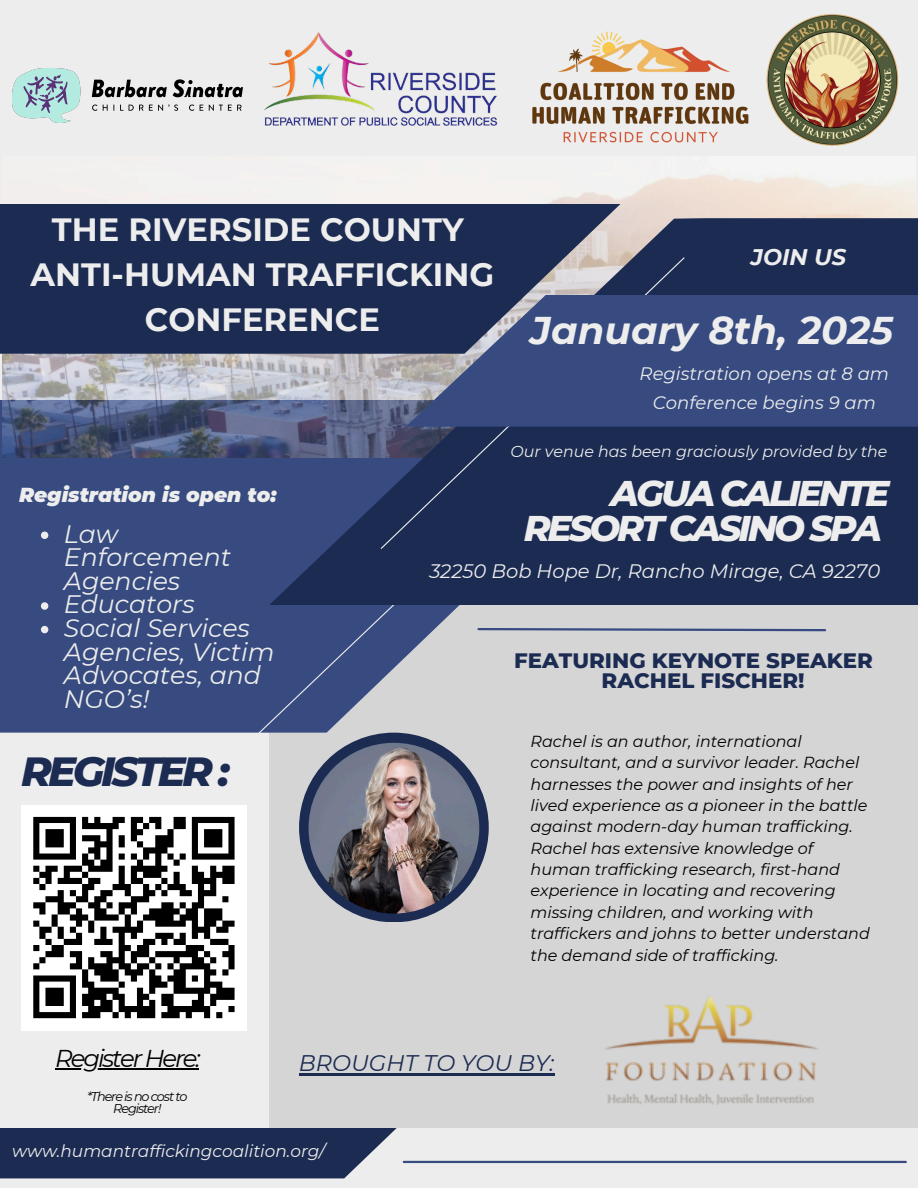
<style>
.page{position:relative;width:918px;height:1188px;background:#ededed}
.page>*{position:absolute;margin:0;border:0;box-sizing:border-box;transform-origin:0 0}
.t1{font:italic 800 41.55px "Montserrat";letter-spacing:-.085em;color:#1c2b52}
.t2{font:italic 700 38.55px "Montserrat";color:#ededed}
.t3{font:italic 800 36.45px/34.8px "Montserrat";letter-spacing:-.085em;color:#ededed;text-align:right}
.t4{font:700 32.1px/45px "Montserrat";color:#ededed;text-align:center}
.t5{font:italic 25.2px/23.5px "Montserrat";color:#ededed}
.t6{font:italic 24.3px "Montserrat";letter-spacing:-.085em;color:#000}
.t7{font:italic 22.5px "Montserrat";color:#1c2b52}
.t8{font:italic 700 22.5px "Montserrat";color:#ededed}
.t9{font:800 21.3px/20.7px "Montserrat";color:#1c2b52}
.t10{font:italic 900 20.25px "Montserrat";color:#ededed}
.t11{font:italic 19.5px "Montserrat";color:#ededed}
.t12{font:italic 18px "Montserrat";color:#ededed}
.t13{font:italic 16.95px "Montserrat";color:#ededed}
.t14{font:italic 15.9px/21.3px "Montserrat";color:#000}
.t15{font:italic 15.75px "Montserrat";color:#ededed}
.t16{font:italic 12.75px/12px "Montserrat";letter-spacing:-.085em;color:#000;text-align:center}
</style>
<div class="page">
<div style="left:269px;top:546px;width:649px;height:582px;background:#d5d5d5"></div>
<div style="left:0;top:400px;width:269px;height:333px;background:#374b80"></div>
<img style="left:3px;top:175px;width:912px;height:282px">
<svg style="left:250px;top:541px;width:210px;height:201px"></svg>
<svg style="left:269px;top:218px;width:649px;height:387px;background:#2c3a60"></svg>
<svg style="left:380px;top:256px;width:306px;height:294px;background:#263359"></svg>
<div style="left:406px;top:295px;width:512px;height:132px;background:#374b80"></div>
<hr style="left:404px;top:1161px;width:502px;height:2px;background:#374b80">
<svg style="left:477px;top:628px;width:350px;height:4px"></svg>
<svg style="left:0;top:204px;width:620px;height:150px;background:#28365c"></svg>
<div style="left:21px;top:805px;width:226px;height:225px;background:#fff"></div>
<svg style="left:33px;top:816px;width:202px;height:203px"></svg>
<div style="left:299px;top:733px;width:190px;height:189px;background:#1c2b52;border-radius:50%"></div>
<img style="left:309px;top:743px;width:170px;height:171px;border-radius:50%">
<img style="left:605px;top:996px;width:213px;height:109px">
<img style="left:766px;top:14px;width:133px;height:132px">
<img style="left:532px;top:31px;width:217px;height:112px">
<div style="left:0;top:1128px;width:397px;height:50px;background:#1c2b52"></div>
<img style="left:13px;top:68px;width:230px;height:54px">
<img style="left:264px;top:32px;width:234px;height:94px">
<svg style="left:41px;top:532px;width:7px;height:7px"></svg>
<svg style="left:41px;top:602px;width:7px;height:8px"></svg>
<svg style="left:41px;top:626px;width:7px;height:7px"></svg>
<hr style="left:299px;top:1073px;width:255px;height:3px;background:#1c2b52">
<hr style="left:55px;top:1068px;width:143px;height:2px;background:#000">
<h6 class="t4" style="left:31px;top:207px;width:465px">THE RIVERSIDE COUNTY<br>ANTI-HUMAN TRAFFICKING<br>CONFERENCE</h6>
<p class="t8" style="left:751px;top:243px;width:97px">JOIN US</p>
<p class="t2" style="left:530px;top:307px;width:364px">January 8th, 2025</p>
<p class="t12" style="left:640px;top:363px;width:251px">Registration opens at 8 am</p>
<p class="t12" style="left:653px;top:392px;width:225px">Conference begins 9 am</p>
<p class="t15" style="left:511px;top:442px;width:378px">Our venue has been graciously provided by the</p>
<p class="t10" style="left:19px;top:482px;width:259px">Registration is open to:</p>
<p class="t5" style="left:64px;top:522px;width:169px">Law<br>Enforcement<br>Agencies</p>
<p class="t5" style="left:64px;top:593px;width:132px">Educators</p>
<h3 class="t5" style="left:64px;top:616px;width:212px">Social Services<br>Agencies, Victim<br>Advocates, and<br>NGO’s!</h3>
<p class="t1" style="left:21px;top:746px;width:210px">REGISTER :</p>
<p class="t3" style="left:524px;top:476px;width:368px">AGUA CALIENTE<br>RESORT CASINO SPA</p>
<p class="t11" style="left:429px;top:559px;width:452px">32250 Bob Hope Dr, Rancho Mirage, CA 92270</p>
<h1 class="t9" style="left:602px;top:650px;width:273px;text-indent:-87px">FEATURING KEYNOTE SPEAKER<br>RACHEL FISCHER!</h1>
<p class="t14" style="left:531px;top:730px;width:341px">Rachel is an author, international consultant, and a survivor leader. Rachel harnesses the power and insights of her lived experience as a pioneer in the battle against modern-day human trafficking.<br>Rachel has extensive knowledge of human trafficking research, first-hand experience in locating and recovering missing children, and working with traffickers and johns to better understand the demand side of trafficking.</p>
<p class="t6" style="left:55px;top:1043px;width:147px">Register Here:</p>
<p class="t16" style="left:87px;top:1090px;width:102px">*There is no cost to<br>Register!</p>
<p class="t7" style="left:299px;top:1049px;width:257px">BROUGHT TO YOU BY:</p>
<h5 class="t13" style="left:12px;top:1141px;width:314px">www.humantraffickingcoalition.org/</h5>
</div>
